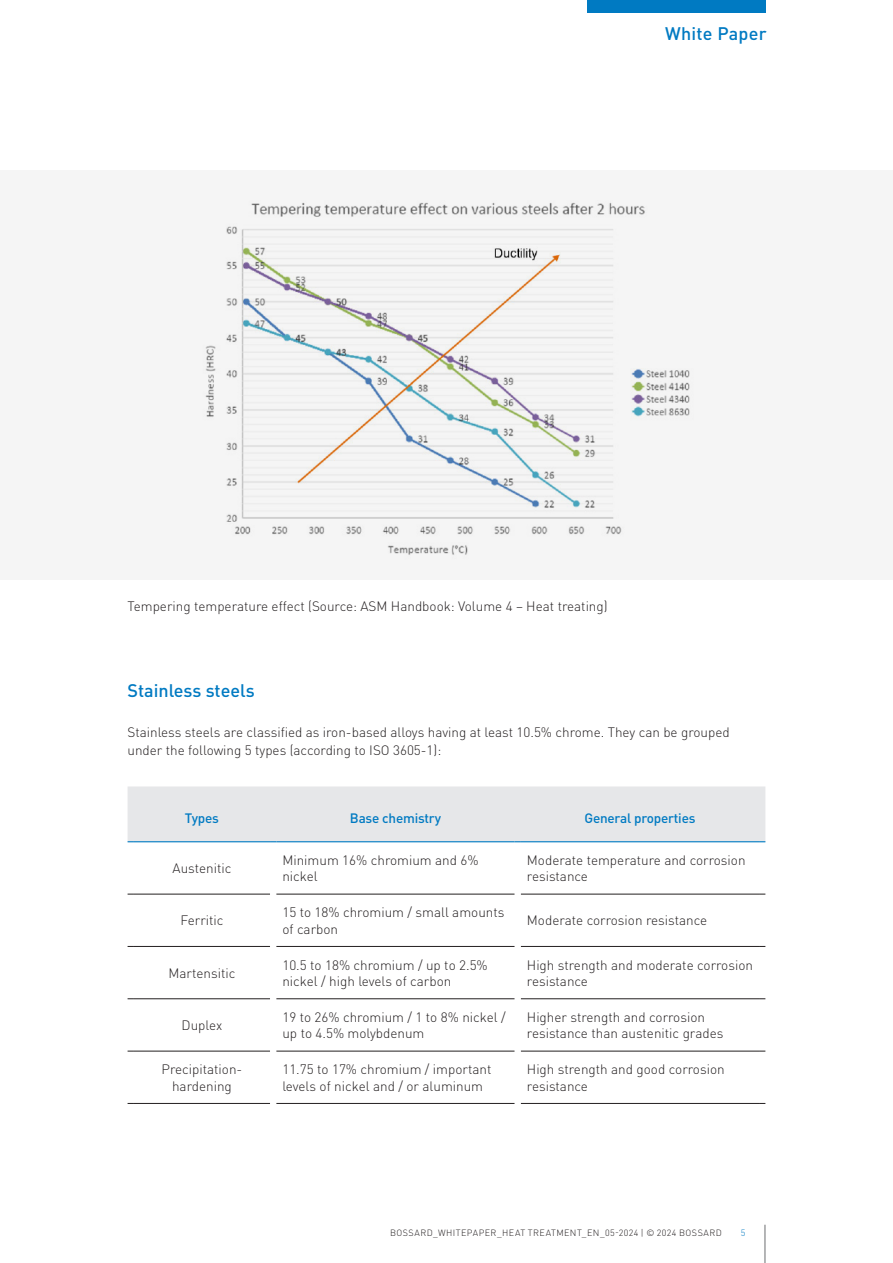
<style>
.page{position:relative;width:893px;height:1263px;background:#fff}
.page>*{position:absolute;margin:0;border:0;box-sizing:border-box;transform-origin:0 0}
.Absatztitel_2{font:500 18px "DINOT";color:#007ac2}
.Lauftext{font:300 13.5px/16.5px "DINOT";color:#231f20}
.DINOT_med_100s_8_10{font:500 13.5px "DINOT";letter-spacing:-.015em;color:#007ac2}
.t1{font:300 9px "DINOT";letter-spacing:.045em;color:#231f20}
.t2{font:300 9px "DINOT";color:#007ac2}
</style>
<div class="page">
<hr style="left:764px;top:1225px;width:1px;height:38px;background:#6c6d70">
<div style="left:587px;top:0;width:178px;height:13px;background:#007ac2"></div>
<div style="left:0;top:170px;width:893px;height:410px;background:#f5f5f5"></div>
<img style="left:205px;top:202px;width:485px;height:353px">
<div style="left:128px;top:786px;width:637px;height:56px;background:#e6e7e9"></div>
<hr style="left:134px;top:894px;width:136px;height:1px;background:#231f20">
<hr style="left:276px;top:894px;width:238px;height:1px;background:#231f20">
<hr style="left:521px;top:894px;width:238px;height:1px;background:#231f20">
<hr style="left:134px;top:946px;width:136px;height:1px;background:#231f20">
<hr style="left:276px;top:946px;width:238px;height:1px;background:#231f20">
<hr style="left:521px;top:946px;width:238px;height:1px;background:#231f20">
<hr style="left:134px;top:998px;width:136px;height:1px;background:#231f20">
<hr style="left:276px;top:998px;width:238px;height:1px;background:#231f20">
<hr style="left:521px;top:998px;width:238px;height:1px;background:#231f20">
<hr style="left:134px;top:1051px;width:136px;height:1px;background:#231f20">
<hr style="left:276px;top:1051px;width:238px;height:1px;background:#231f20">
<hr style="left:521px;top:1051px;width:238px;height:1px;background:#231f20">
<hr style="left:134px;top:1103px;width:136px;height:1px;background:#231f20">
<hr style="left:276px;top:1103px;width:238px;height:1px;background:#231f20">
<hr style="left:521px;top:1103px;width:238px;height:1px;background:#231f20">
<h1 class="Absatztitel_2" style="left:665px;top:21px;width:103px">White Paper</h1>
<p class="Lauftext" style="left:127px;top:598px;width:243px">Tempering temperature effect (Source: ASM</p>
<p class="Lauftext" style="left:391px;top:598px;width:218px">Handbook: Volume 4 – Heat treating)</p>
<p class="Absatztitel_2" style="left:128px;top:678px;width:129px">Stainless steels</p>
<p class="Lauftext" style="left:128px;top:723px;width:604px;line-height:18px">Stainless steels are classified as iron-based alloys having at least 10.5% chrome. They can be grouped under the following 5 types (according to ISO</p>
<p class="Lauftext" style="left:393px;top:741px;width:50px">3605-1):</p>
<p class="DINOT_med_100s_8_10" style="left:185px;top:809px;width:36px">Types</p>
<p class="DINOT_med_100s_8_10" style="left:350px;top:809px;width:93px">Base chemistry</p>
<p class="DINOT_med_100s_8_10" style="left:584px;top:809px;width:113px">General properties</p>
<p class="Lauftext" style="left:173px;top:859px;width:60px">Austenitic</p>
<p class="Lauftext" style="left:282px;top:851px;width:198px">Minimum 16% chromium and 6% nickel</p>
<p class="Lauftext" style="left:527px;top:851px;width:220px">M oderate temperature and corrosion</p>
<p class="Lauftext" style="left:527px;top:868px;width:63px">resistance</p>
<p class="Lauftext" style="left:180px;top:912px;width:45px">Ferritic</p>
<p class="Lauftext" style="left:282px;top:903px;width:224px">15 to 18% chromium / small amounts of carbon</p>
<p class="Lauftext" style="left:527px;top:912px;width:182px">M oderate corrosion resistance</p>
<p class="Lauftext" style="left:169px;top:964px;width:68px">Martensitic</p>
<p class="Lauftext" style="left:282px;top:956px;width:207px">10.5 to 18% chromium / up to 2.5% nickel / high levels of carbon</p>
<p class="Lauftext" style="left:527px;top:956px;width:228px">High strength and moderate corrosion resistance</p>
<p class="Lauftext" style="left:182px;top:1016px;width:42px">Duplex</p>
<p class="Lauftext" style="left:282px;top:1008px;width:225px">19 to 26% chromium / 1 to 8% nickel / up to 4.5% molybdenum</p>
<p class="Lauftext" style="left:527px;top:1008px;width:180px">Higher strength and corrosion</p>
<p class="Lauftext" style="left:527px;top:1025px;width:198px">resistance than austenitic grades</p>
<p class="Lauftext" style="left:162px;top:1060px;width:82px;text-align:center">Precipitation&shy;hardening</p>
<p class="Lauftext" style="left:282px;top:1060px;width:210px">11.75 to 17% chromium / important levels of nickel and / or aluminum</p>
<p class="Lauftext" style="left:527px;top:1060px;width:199px">High strength and good corrosion resistance</p>
<p class="t1" style="left:390px;top:1227px;width:303px">Bossard_wh itepaper_h eat treatment_EN_05-2024 | © 2024 BOSSARD</p>
<p class="t2" style="left:741px;top:1227px;width:6px">5</p>
</div>
